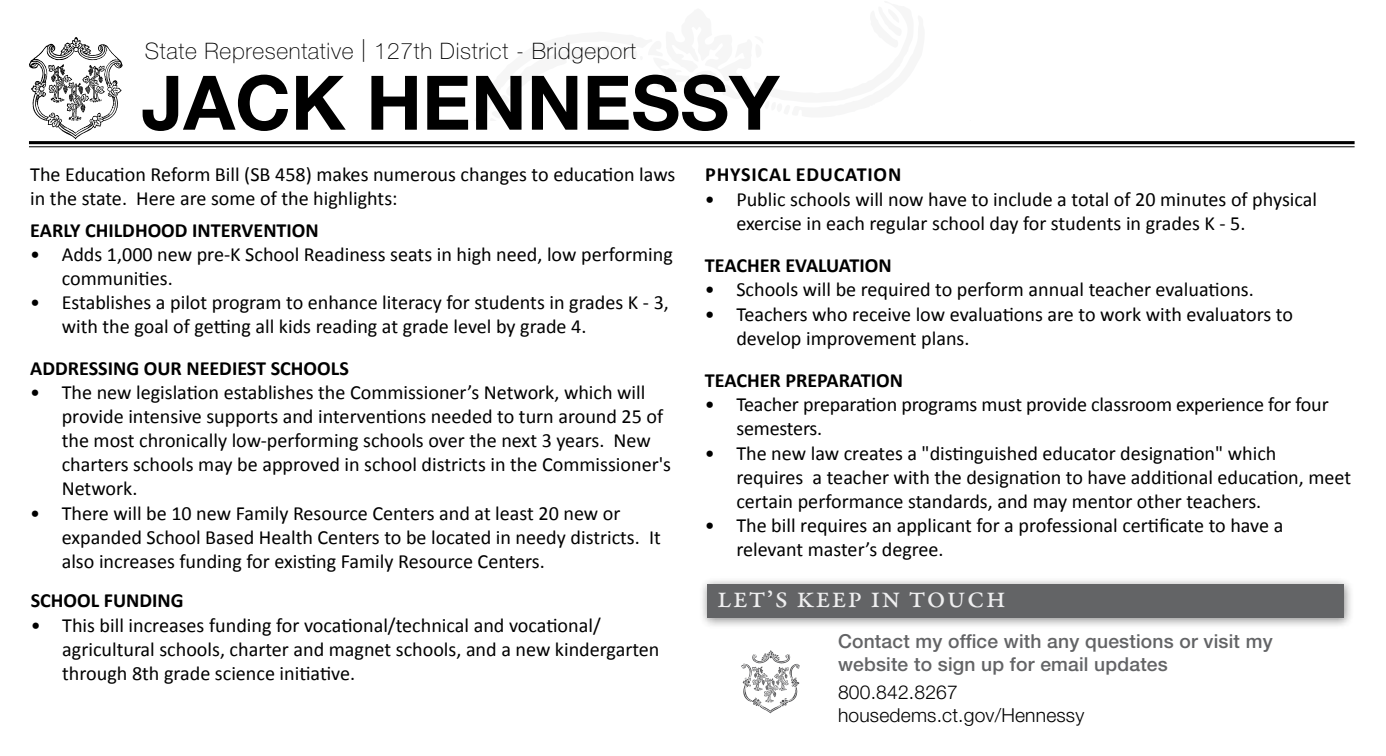
<style>
.page{position:relative;width:1386px;height:756px;background:#fff}
.page>*{position:absolute;margin:0;border:0;box-sizing:border-box;transform-origin:0 0}
.t1{font:700 75.42px "Helvetica Neue LT Std";color:#000}
.t2{font:31.5px "Garamond Premr Pro";letter-spacing:.025em;color:#efeff0}
.t3{font:100 22.75px "Helvetica Neue LT Std";letter-spacing:.03em;color:#000}
.t4{font:20.12px/24.2px "Calibri";color:#000}
.t5{font:700 20.12px "Calibri";color:#000}
.t6{font:500 19.25px/23.1px "Helvetica Neue LT Std";letter-spacing:.01em;color:#636466}
.t7{font:300 19.25px/22.8px "Helvetica Neue LT Std";letter-spacing:.01em;color:#000}
</style>
<div class="page">
<svg style="left:29px;top:37px;width:94px;height:102px"></svg>
<hr style="left:29px;top:141px;width:1326px;height:3px;background:#000">
<hr style="left:29px;top:146px;width:1326px;height:1px;background:#000">
<div style="left:699px;top:576px;width:656px;height:53px;background:#000;opacity:.46"></div>
<div style="left:707px;top:584px;width:636px;height:34px;background:#636466"></div>
<svg style="left:741px;top:650px;width:59px;height:64px"></svg>
<p class="t3" style="left:145px;top:38px;width:492px">State Representative | 127th District - Bridgeport</p>
<h1 class="t1" style="left:142px;top:56px;width:639px">JACK HENNESSY</h1>
<p class="t4" style="left:30px;top:161px;width:647px">The Education Reform Bill (SB 458) makes numerous changes to education laws in the state. Here are some of the highlights:</p>
<p class="t5" style="left:30px;top:218px;width:290px">EARLY CHILDHOOD INTERVENTION</p>
<p class="t4" style="left:62px;top:241px;width:613px;text-indent:-31px">• Adds 1,000 new pre-K School Readiness seats in high need, low performing communities.</p>
<p class="t4" style="left:62px;top:289px;width:609px;text-indent:-31px">• Establishes a pilot program to enhance literacy for students in grades K - 3, with the goal of getting all kids reading at grade level by grade 4.</p>
<p class="t5" style="left:30px;top:356px;width:320px">ADDRESSING OUR NEEDIEST SCHOOLS</p>
<p class="t4" style="left:62px;top:379px;width:611px;text-indent:-31px">• The new legislation establishes the Commissioner’s Network, which will provide intensive supports and interventions needed to turn around 25 of the most chronically low-performing schools over the next 3 years. New charters schools may be approved in school districts in the Commissioner's Network.</p>
<p class="t4" style="left:62px;top:500px;width:601px;text-indent:-31px">• There will be 10 new Family Resource Centers and at least 20 new or expanded School Based Health Centers to be located in needy districts. It also increases funding for existing Family Resource Centers.</p>
<p class="t5" style="left:31px;top:588px;width:154px">SCHOOL FUNDING</p>
<p class="t4" style="left:62px;top:612px;width:599px;text-indent:-31px">• This bill increases funding for vocational/technical and vocational/ agricultural schools, charter and magnet schools, and a new kindergarten through 8th grade science initiative.</p>
<p class="t5" style="left:705px;top:162px;width:23px">PHYSICAL</p>
<p class="t5" style="left:796px;top:162px;width:24px">EDUCATION</p>
<p class="t4" style="left:736px;top:186px;width:582px;text-indent:-31px">• Public schools will now have to include a total of 20 minutes of physical exercise in each regular school day for students in grades K - 5.</p>
<p class="t5" style="left:705px;top:253px;width:188px">TEACHER EVALUATION</p>
<p class="t4" style="left:705px;top:277px;width:551px">• Schools will be required to perform annual teacher evaluations.</p>
<p class="t4" style="left:736px;top:301px;width:558px;text-indent:-31px">• Teachers who receive low evaluations are to work with evaluators to develop improvement plans.</p>
<p class="t5" style="left:705px;top:368px;width:200px">TEACHER PREPARATION</p>
<p class="t4" style="left:736px;top:392px;width:594px;text-indent:-31px">• Teacher preparation programs must provide classroom experience for four semesters.</p>
<p class="t4" style="left:736px;top:440px;width:616px;text-indent:-31px">• The new law creates a "distinguished educator designation" which<br>requires a teacher with the designation to have additional education, meet certain performance standards, and may mentor other teachers.</p>
<p class="t4" style="left:736px;top:512px;width:549px;text-indent:-31px">• The bill requires an applicant for a professional certificate to have a relevant master’s degree.</p>
<h2 class="t2" style="left:717px;top:578px;width:290px">let’s keep in touch</h2>
<p class="t6" style="left:838px;top:629px;width:436px">Contact my office with any questions or visit my website to sign up for email updates</p>
<p class="t7" style="left:838px;top:680px;width:248px">800.842.8267 housedems.ct.gov/Hennessy</p>
</div>
